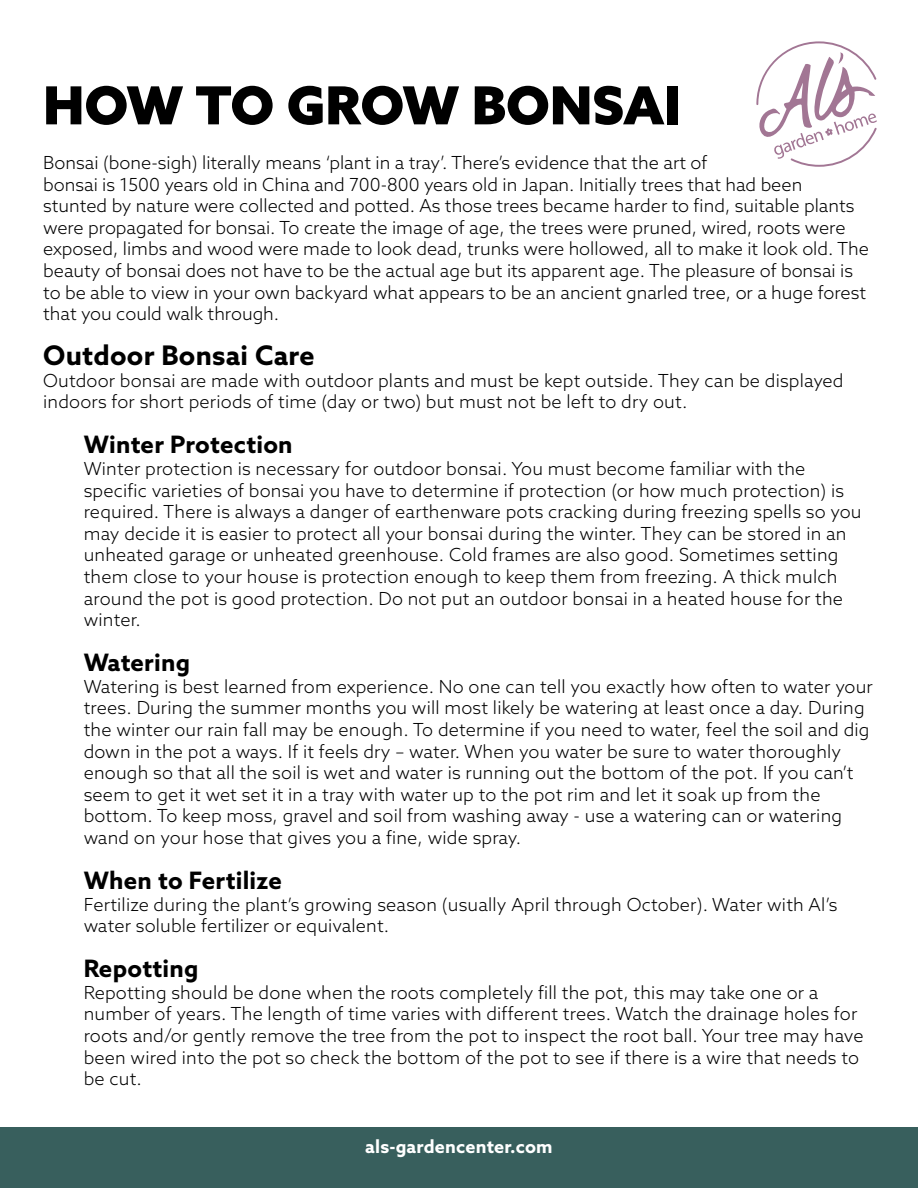
<style>
.page{position:relative;width:918px;height:1188px;background:#fff}
.page>*{position:absolute;margin:0;border:0;box-sizing:border-box;transform-origin:0 0}
.t1{font:900 52.5px "Azo Sans";color:#000}
.t2{font:700 27px "Azo Sans";letter-spacing:.01em;color:#000}
.t3{font:700 24px "Azo Sans";letter-spacing:.01em;color:#000}
.t4{font:300 18px/21.6px "Azo Sans";letter-spacing:.01em;color:#000}
.t5{font:700 18px "Azo Sans";letter-spacing:.01em;color:#fff}
</style>
<div class="page">
<div style="left:0;top:1128px;width:918px;height:60px;background:#385f5d"></div>
<svg style="left:756px;top:41px;width:121px;height:126px"></svg>
<h1 class="t1" style="left:43px;top:70px;width:640px">HOW TO GROW BONSAI</h1>
<p class="t4" style="left:43px;top:152px;width:827px">Bonsai (bone-sigh) literally means ‘plant in a tray’. There’s evidence that the art of<br>bonsai is 1500 years old in China and 700-800 years old in Japan. Initially trees that had been stunted by nature were collected and potted. As those trees became harder to find, suitable plants were propagated for bonsai. To create the image of age, the trees were pruned, wired, roots were exposed, limbs and wood were made to look dead, trunks were hollowed, all to make it look old. The beauty of bonsai does not have to be the actual age but its apparent age. The pleasure of bonsai is to be able to view in your own backyard what appears to be an ancient gnarled tree, or a huge forest that you could walk through.</p>
<h2 class="t2" style="left:43px;top:338px;width:273px">Outdoor Bonsai Care</h2>
<p class="t4" style="left:43px;top:369px;width:802px">Outdoor bonsai are made with outdoor plants and must be kept outside. They can be displayed indoors for short periods of time (day or two) but must not be left to dry out.</p>
<h3 class="t3" style="left:84px;top:429px;width:210px">Winter Protection</h3>
<p class="t4" style="left:84px;top:458px;width:779px">Winter protection is necessary for outdoor bonsai. You must become familiar with the specific varieties of bonsai you have to determine if protection (or how much protection) is required. There is always a danger of earthenware pots cracking during freezing spells so you may decide it is easier to protect all your bonsai during the winter. They can be stored in an unheated garage or unheated greenhouse. Cold frames are also good. Sometimes setting them close to your house is protection enough to keep them from freezing. A thick mulch around the pot is good protection. Do not put an outdoor bonsai in a heated house for the winter.</p>
<h3 class="t3" style="left:84px;top:647px;width:108px">Watering</h3>
<p class="t4" style="left:84px;top:675px;width:791px">Watering is best learned from experience. No one can tell you exactly how often to water your trees. During the summer months you will most likely be watering at least once a day. During the winter our rain fall may be enough. To determine if you need to water, feel the soil and dig down in the pot a ways. If it feels dry – water. When you water be sure to water thoroughly enough so that all the soil is wet and water is running out the bottom of the pot. If you can’t seem to get it wet set it in a tray with water up to the pot rim and let it soak up from the bottom. To keep moss, gravel and soil from washing away - use a watering can or watering wand on your hose that gives you a fine, wide spray.</p>
<h3 class="t3" style="left:84px;top:864px;width:200px">When to Fertilize</h3>
<p class="t4" style="left:84px;top:893px;width:755px">Fertilize during the plant’s growing season (usually April through October). Water with Al’s water soluble fertilizer or equivalent.</p>
<h3 class="t3" style="left:84px;top:953px;width:116px">Repotting</h3>
<p class="t4" style="left:84px;top:981px;width:781px">Repotting should be done when the roots completely fill the pot, this may take one or a number of years. The length of time varies with different trees. Watch the drainage holes for roots and/or gently remove the tree from the pot to inspect the root ball. Your tree may have been wired into the pot so check the bottom of the pot to see if there is a wire that needs to be cut.</p>
<p class="t5" style="left:365px;top:1134px;width:189px">als-gardencenter.com</p>
</div>
